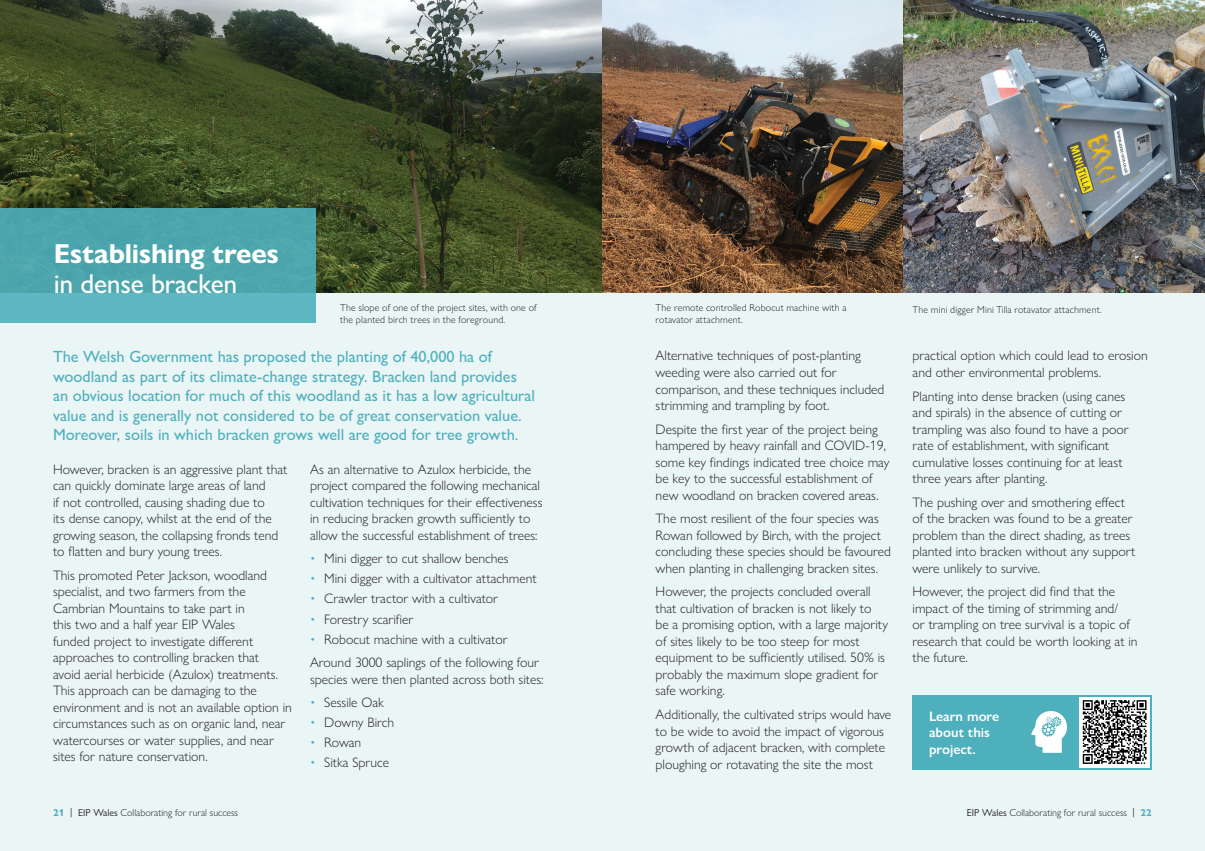
<style>
.page{position:relative;width:1205px;height:851px;background:#fff}
.page>*{position:absolute;margin:0;border:0;box-sizing:border-box;transform-origin:0 0}
.t1{font:700 27.5px/30px "Gill Sans Nova";letter-spacing:-.01em;color:#fff}
.t2{font:500 16.25px/19.5px "Gill Sans Nova";color:#4fb0bd}
.t3{font:300 13.75px/16.5px "Gill Sans Nova";color:#231f20}
.t4{font:600 13.75px/16.5px "Gill Sans Nova";color:#fff}
.t5{font:300 10px/12px "Gill Sans Nova";letter-spacing:.01em;color:#231f20}
.t6{font:700 10px "Gill Sans Nova";color:#4fb0bd}
.s1{font-weight:500}
.s2{color:#4fb0bd}
.s3{font-weight:400;color:#231f20}
.s4{font-weight:400}
.s5{font-weight:700;color:#4fb0bd}
</style>
<div class="page">
<div style="left:0;top:0;width:1205px;height:850px;background:#eaf5f6"></div>
<div style="left:912px;top:694px;width:240px;height:75px;background:#4fb0bd"></div>
<svg style="left:1031px;top:711px;width:36px;height:41px"></svg>
<svg style="left:1079px;top:697px;width:71px;height:70px"></svg>
<svg style="left:1080px;top:697px;width:69px;height:69px"></svg>
<svg style="left:1083px;top:700px;width:63px;height:63px"></svg>
<img style="left:0;top:0;width:1205px;height:292px">
<div style="left:0;top:208px;width:315px;height:114px;background:linear-gradient(to bottom,#479fa6,#5bb4be)"></div>
<p class="t1" style="left:54px;top:238px;width:227px">Establishing trees <span class="s1">in dense bracken</span></p>
<p class="t5" style="left:340px;top:301px;width:198px">The slope of one of the project sites, with one of the planted birch trees in the foreground.</p>
<p class="t5" style="left:656px;top:301px;width:192px">The remote controlled Robocut machine with a rotavator attachment.</p>
<p class="t5" style="left:912px;top:303px;width:191px">The mini digger Mini Tilla rotavator attachment.</p>
<p class="t2" style="left:53px;top:347px;width:483px">The Welsh Government has proposed the planting of 40,000 ha of woodland as part of its climate-change strategy. Bracken land provides an obvious location for much of this woodland as it has a low agricultural value and is generally not considered to be of great conservation value.<br>Moreover, soils in which bracken grows well are good for tree growth.</p>
<p class="t3" style="left:53px;top:460px;width:236px">However, bracken is an aggressive plant that can quickly dominate large areas of land<br>if not controlled, causing shading due to<br>its dense canopy, whilst at the end of the growing season, the collapsing fronds tend to flatten and bury young trees.</p>
<p class="t3" style="left:53px;top:566px;width:240px">This promoted Peter Jackson, woodland specialist, and two farmers from the Cambrian Mountains to take part in<br>this two and a half year EIP Wales<br>funded project to investigate different approaches to controlling bracken that<br>avoid aerial herbicide (Azulox) treatments.<br>This approach can be damaging to the environment and is not an available option in circumstances such as on organic land, near watercourses or water supplies, and near sites for nature conservation.</p>
<p class="t3" style="left:310px;top:460px;width:234px">As an alternative to Azulox herbicide, the project compared the following mechanical cultivation techniques for their effectiveness in reducing bracken growth sufficiently to allow the successful establishment of trees:</p>
<p class="t3" style="left:310px;top:550px;width:200px"><span class="s2">•</span> Mini digger to cut shallow benches</p>
<p class="t3" style="left:310px;top:570px;width:228px"><span class="s2">•</span> Mini digger with a cultivator attachment</p>
<p class="t3" style="left:310px;top:590px;width:189px"><span class="s2">•</span> Crawler tractor with a cultivator</p>
<p class="t3" style="left:310px;top:610px;width:105px"><span class="s2">•</span> Forestry scarifier</p>
<p class="t3" style="left:310px;top:630px;width:199px"><span class="s2">•</span> Robocut machine with a cultivator</p>
<p class="t3" style="left:310px;top:654px;width:235px">Around 3000 saplings of the following four species were then planted across both sites:</p>
<p class="t3" style="left:310px;top:694px;width:75px"><span class="s2">•</span> Sessile Oak</p>
<p class="t3" style="left:310px;top:714px;width:86px"><span class="s2">•</span> Downy Birch</p>
<p class="t3" style="left:310px;top:734px;width:53px"><span class="s2">•</span> Rowan</p>
<p class="t3" style="left:310px;top:754px;width:81px"><span class="s2">•</span> Sitka Spruce</p>
<p class="t3" style="left:656px;top:347px;width:230px">Alternative techniques of post-planting weeding were also carried out for comparison, and these techniques included strimming and trampling by foot.</p>
<p class="t3" style="left:656px;top:420px;width:235px">Despite the first year of the project being hampered by heavy rainfall and COVID-19, some key findings indicated tree choice may be key to the successful establishment of new woodland on bracken covered areas.</p>
<p class="t3" style="left:656px;top:510px;width:237px">The most resilient of the four species was Rowan followed by Birch, with the project concluding these species should be favoured when planting in challenging bracken sites.</p>
<p class="t3" style="left:656px;top:583px;width:234px">However, the projects concluded overall that cultivation of bracken is not likely to<br>be a promising option, with a large majority of sites likely to be too steep for most equipment to be sufficiently utilised. 50% is probably the maximum slope gradient for safe working.</p>
<p class="t3" style="left:656px;top:706px;width:237px">Additionally, the cultivated strips would have to be wide to avoid the impact of vigorous growth of adjacent bracken, with complete ploughing or rotavating the site the most</p>
<p class="t3" style="left:912px;top:347px;width:237px">practical option which could lead to erosion and other environmental problems.</p>
<p class="t3" style="left:912px;top:387px;width:218px">Planting into dense bracken (using canes and spirals) in the absence of cutting or trampling was also found to have a poor rate of establishment, with significant cumulative losses continuing for at least three years after planting.</p>
<p class="t3" style="left:912px;top:493px;width:224px">The pushing over and smothering effect of the bracken was found to be a greater problem than the direct shading, as trees planted into bracken without any support were unlikely to survive.</p>
<p class="t3" style="left:912px;top:583px;width:226px">However, the project did find that the impact of the timing of strimming and/<br>or trampling on tree survival is a topic of research that could be worth looking at in the future.</p>
<p class="t4" style="left:929px;top:707px;width:72px">Learn more about this project.</p>
<p class="t6" style="left:53px;top:805px;width:21px">21 <span class="s3">|</span></p>
<p class="t5" style="left:78px;top:805px;width:162px"><span class="s4">EIP Wales</span> Collaborating for rural success</p>
<p class="t5" style="left:967px;top:805px;width:186px"><span class="s4">EIP Wales</span> Collaborating for rural success <span class="s4">|</span> <span class="s5">22</span></p>
</div>
